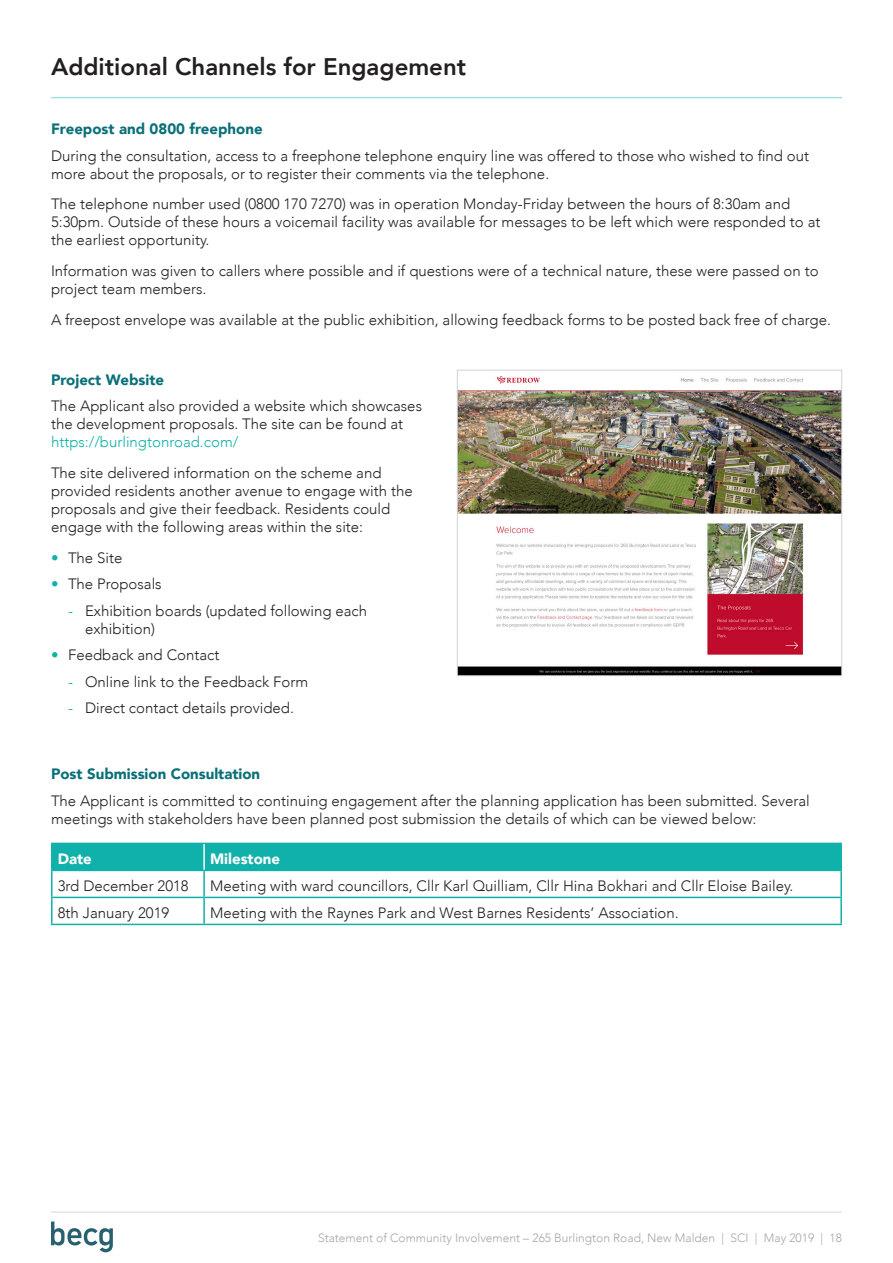
<style>
.page{position:relative;width:893px;height:1263px;background:#fff}
.page>*{position:absolute;margin:0;border:0;box-sizing:border-box;transform-origin:0 0}
.t1{font:800 24px "Avenir";color:#231f20}
.Body{font:300 15px/18px "Avenir";color:#231f20}
.Sub-sub_header{font:900 15px "Avenir";color:#096f78}
.Body-2{font:900 15px "Avenir";color:#fff}
.t2{font:300 12px "Avenir";color:#a5a6aa}
.s1{color:#11b1ab}
</style>
<div class="page">
<svg style="left:51px;top:1221px;width:62px;height:31px"></svg>
<hr style="left:51px;top:97px;width:791px;height:1px;background:#11b1ab">
<hr style="left:51px;top:1211px;width:791px;height:1px;background:#a5a6aa">
<img style="left:459px;top:376px;width:381px;height:298px">
<div style="left:457px;top:370px;width:385px;height:306px;border:1px solid #d1d2d4"></div>
<div style="left:53px;top:844px;width:787px;height:26px;background:#11b1ab"></div>
<hr style="left:51px;top:843px;width:153px;height:1px;background:#11b1ab">
<hr style="left:51px;top:844px;width:2px;height:26px;background:#11b1ab">
<hr style="left:204px;top:843px;width:638px;height:1px;background:#11b1ab">
<hr style="left:840px;top:844px;width:2px;height:26px;background:#11b1ab">
<hr style="left:51px;top:870px;width:153px;height:1px;background:#11b1ab">
<hr style="left:51px;top:871px;width:2px;height:26px;background:#11b1ab">
<hr style="left:204px;top:870px;width:638px;height:1px;background:#11b1ab">
<hr style="left:203px;top:871px;width:2px;height:26px;background:#11b1ab">
<hr style="left:840px;top:871px;width:2px;height:26px;background:#11b1ab">
<hr style="left:51px;top:897px;width:153px;height:1px;background:#11b1ab">
<hr style="left:51px;top:898px;width:2px;height:26px;background:#11b1ab">
<hr style="left:204px;top:897px;width:638px;height:1px;background:#11b1ab">
<hr style="left:203px;top:898px;width:2px;height:26px;background:#11b1ab">
<hr style="left:840px;top:898px;width:2px;height:26px;background:#11b1ab">
<hr style="left:51px;top:924px;width:153px;height:1px;background:#11b1ab">
<hr style="left:204px;top:924px;width:638px;height:1px;background:#11b1ab">
<hr style="left:203px;top:844px;width:2px;height:26px;background:#fff">
<p class="t1" style="left:51px;top:48px;width:417px">Additional Channels for Engagement</p>
<p class="Sub-sub_header" style="left:51px;top:116px;width:213px">Freepost and 0800 freephone</p>
<p class="Body" style="left:51px;top:146px;width:760px">During the consultation, access to a freephone telephone enquiry line was offered to those who wished to find out more about the proposals, or to register their comments via the telephone.</p>
<p class="Body" style="left:51px;top:195px;width:771px">The telephone number used (0800 170 7270) was in operation Monday-Friday between the hours of 8:30am and<br>5:30pm. Outside of these hours a voicemail facility was available for messages to be left which were responded to at the earliest opportunity.</p>
<p class="Body" style="left:51px;top:262px;width:769px">Information was given to callers where possible and if questions were of a technical nature, these were passed on to project team members.</p>
<p class="Body" style="left:51px;top:311px;width:779px">A freepost envelope was available at the public exhibition, allowing feedback forms to be posted back free of charge.</p>
<p class="Sub-sub_header" style="left:51px;top:367px;width:115px">Project Website</p>
<p class="Body" style="left:51px;top:397px;width:372px">The Applicant also provided a website which showcases the development proposals. The site can be found at <span class="s1">https://burlingtonroad.com/</span></p>
<p class="Body" style="left:51px;top:464px;width:363px">The site delivered information on the scheme and provided residents another avenue to engage with the proposals and give their feedback. Residents could engage with the following areas within the site:</p>
<p class="Body" style="left:51px;top:549px;width:73px"><span class="s1">•</span> The Site</p>
<p class="Body" style="left:51px;top:575px;width:112px"><span class="s1">•</span> The Proposals</p>
<p class="Body" style="left:85px;top:602px;width:284px;text-indent:-17px"><span class="s1">-</span> Exhibition boards (updated following each exhibition)</p>
<p class="Body" style="left:51px;top:646px;width:170px"><span class="s1">•</span> Feedback and Contact</p>
<p class="Body" style="left:68px;top:673px;width:242px"><span class="s1">-</span> Online link to the Feedback Form</p>
<p class="Body" style="left:68px;top:699px;width:225px"><span class="s1">-</span> Direct contact details provided.</p>
<p class="Sub-sub_header" style="left:51px;top:761px;width:211px">Post Submission Consultation</p>
<p class="Body" style="left:51px;top:792px;width:760px">The Applicant is committed to continuing engagement after the planning application has been submitted. Several meetings with stakeholders have been planned post submission the details of which can be viewed below:</p>
<p class="Body-2" style="left:58px;top:846px;width:36px">Date</p>
<p class="Body-2" style="left:210px;top:846px;width:71px">Milestone</p>
<p class="Body" style="left:58px;top:877px;width:132px">3rd December 2018</p>
<p class="Body" style="left:210px;top:877px;width:582px">Meeting with ward councillors, Cllr Karl Quilliam, Cllr Hina Bokhari and Cllr Eloise Bailey.</p>
<p class="Body" style="left:58px;top:904px;width:113px">8th January 2019</p>
<p class="Body" style="left:210px;top:904px;width:470px">Meeting with the Raynes Park and West Barnes Residents’ Association.</p>
<p class="t2" style="left:318px;top:1231px;width:525px">Statement of Community Involvement – 265 Burlington Road, New Malden | SCI | May 2019 | 18</p>
</div>
